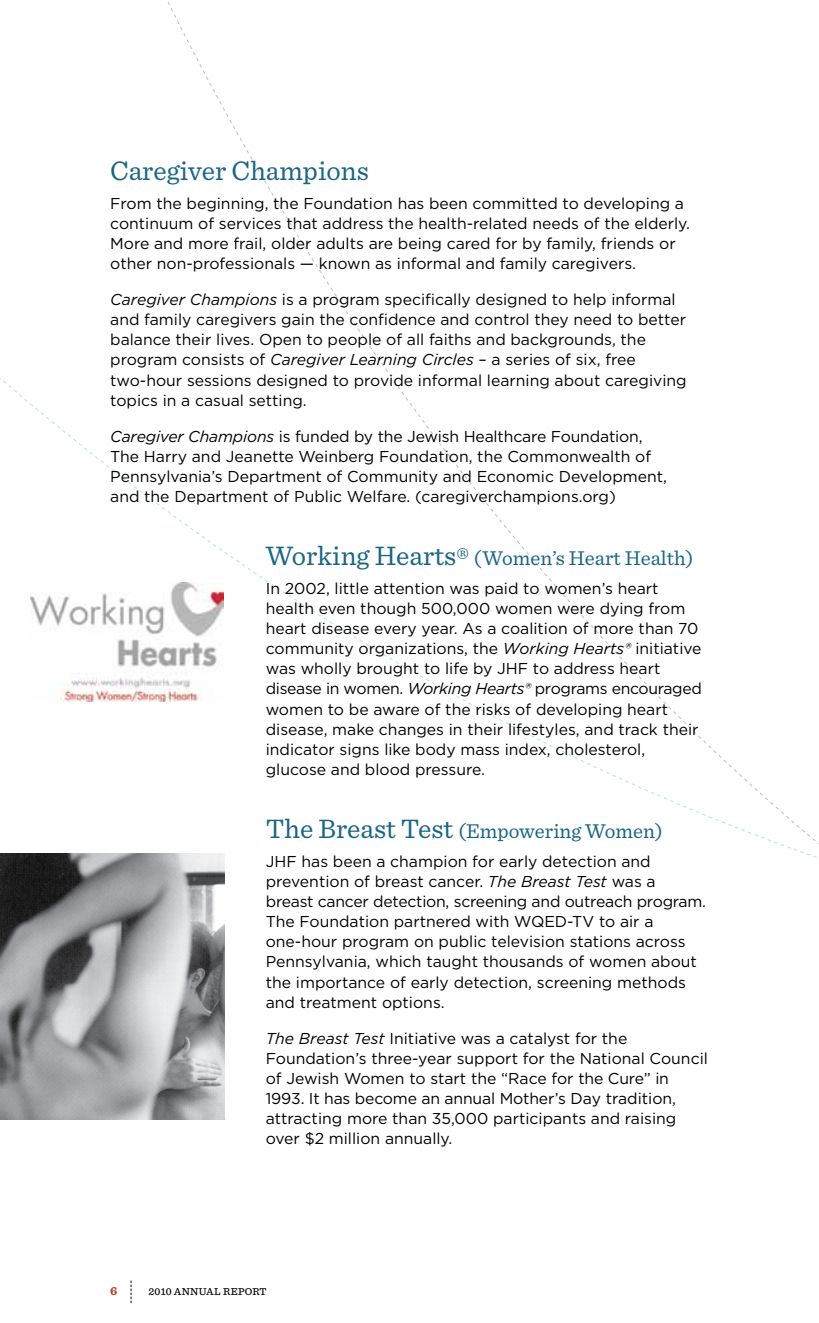
<style>
.page{position:relative;width:819px;height:1323px;background:#fff}
.page>*{position:absolute;margin:0;border:0;box-sizing:border-box;transform-origin:0 0}
.t1{font:28px "Sentinel";color:#1a6584}
.t2{font:21px "Sentinel";color:#1a6584}
.t3{font:15.75px/20.1px "Gotham";color:#000}
.t4{font:700 12.25px "Sentinel";color:#ba3e26}
.t5{font:500 10.5px "Sentinel";letter-spacing:.025em;color:#000}
.s1{font-style:italic}
.s2{font-size:28px}
.s3{font-size:24.5px}
</style>
<div class="page">
<svg style="left:131px;top:1281px;width:1px;height:22px"></svg>
<img style="left:31px;top:582px;width:192px;height:119px">
<img style="left:0;top:854px;width:224px;height:266px">
<h1 class="t1" style="left:110px;top:150px;width:260px">Caregiver Champions</h1>
<p class="t3" style="left:110px;top:193px;width:581px">From the beginning, the Foundation has been committed to developing a continuum of services that address the health-related needs of the elderly.<br>More and more frail, older adults are being cared for by family, friends or other non-professionals — known as informal and family caregivers.</p>
<p class="t3" style="left:110px;top:289px;width:578px"><span class="s1">Caregiver Champions</span> is a program specifically designed to help informal and family caregivers gain the confidence and control they need to better balance their lives. Open to people of all faiths and backgrounds, the program consists of <span class="s1">Caregiver Learning Circles</span> – a series of six, free two-hour sessions designed to provide informal learning about caregiving topics in a casual setting.</p>
<p class="t3" style="left:110px;top:426px;width:558px"><span class="s1">Caregiver Champions</span> is funded by the Jewish Healthcare Foundation, The Harry and Jeanette Weinberg Foundation, the Commonwealth of Pennsylvania’s Department of Community and Economic Development, and the Department of Public Welfare. (caregiverchampions.org)</p>
<h2 class="t2" style="left:266px;top:542px;width:429px"><span class="s2">Working Hearts</span><span class="s3">®</span> (Women’s Heart Health)</h2>
<p class="t3" style="left:266px;top:578px;width:438px">In 2002, little attention was paid to women’s heart health even though 500,000 women were dying from heart disease every year. As a coalition of more than 70 community organizations, the <span class="s1">Working Hearts®</span> initiative was wholly brought to life by JHF to address heart disease in women. <span class="s1">Working Hearts®</span> programs encouraged women to be aware of the risks of developing heart disease, make changes in their lifestyles, and track their indicator signs like body mass index, cholesterol, glucose and blood pressure.</p>
<h2 class="t2" style="left:266px;top:815px;width:398px"><span class="s2">The Breast Test</span> (Empowering Women)</h2>
<p class="t3" style="left:266px;top:851px;width:442px">JHF has been a champion for early detection and prevention of breast cancer. <span class="s1">The Breast Test</span> was a breast cancer detection, screening and outreach program.<br>The Foundation partnered with WQED-TV to air a one-hour program on public television stations across Pennsylvania, which taught thousands of women about the importance of early detection, screening methods and treatment options.</p>
<p class="t3" style="left:266px;top:1028px;width:444px"><span class="s1">The Breast Test</span> Initiative was a catalyst for the Foundation’s three-year support for the National Council of Jewish Women to start the “Race for the Cure” in 1993. It has become an annual Mother’s Day tradition, attracting more than 35,000 participants and raising over $2 million annually.</p>
<p class="t4" style="left:110px;top:1281px;width:9px">6</p>
<p class="t5" style="left:149px;top:1284px;width:120px">2010 ANNUAL REPORT</p>
</div>
